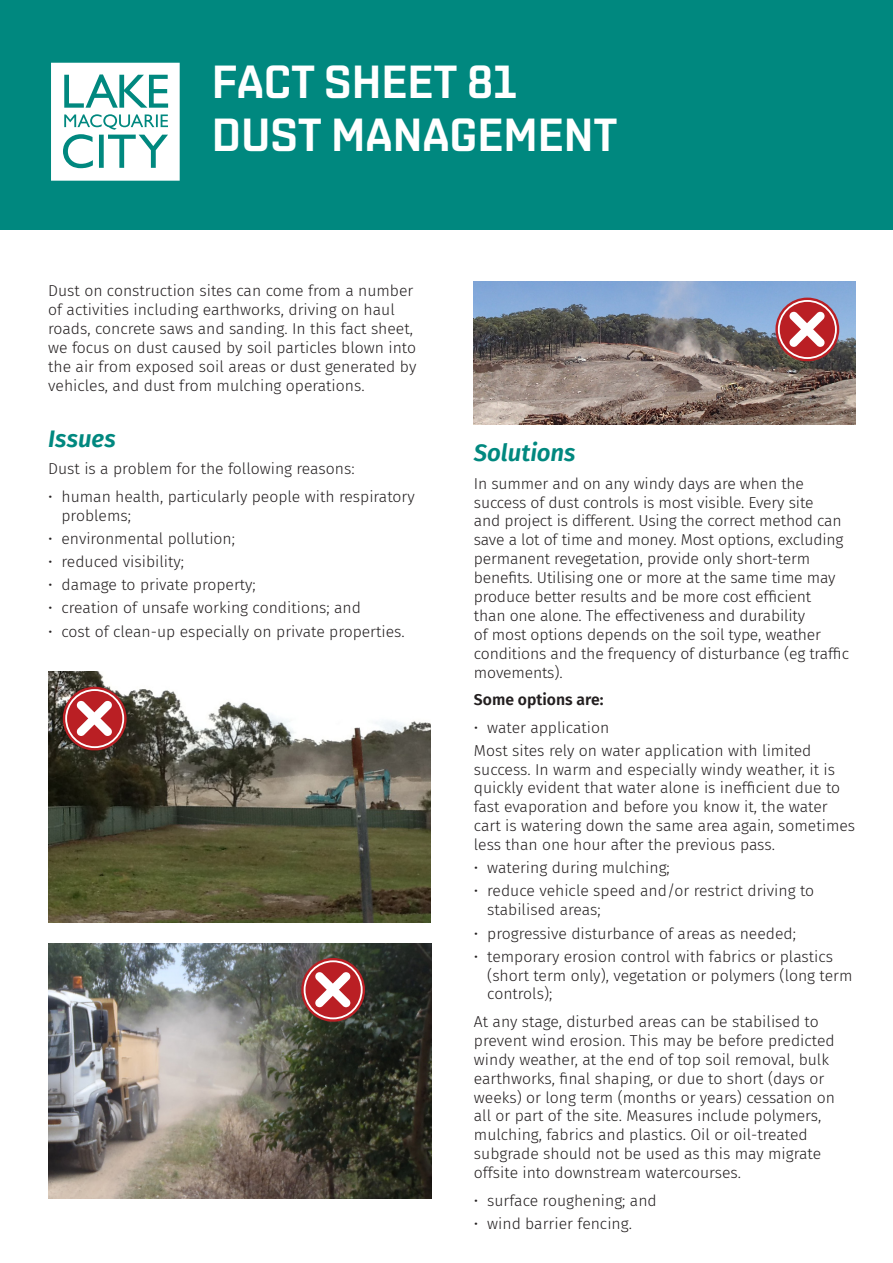
<style>
.page{position:relative;width:893px;height:1263px;background:#fff}
.page>*{position:absolute;margin:0;border:0;box-sizing:border-box;transform-origin:0 0}
.t1{font:600 46.5px "Shentox";color:#fff}
.LAp_subhead_semibold_italic_green_13pt{font:italic 600 24px "Fira Sans";color:#00887f}
.t2{font:300 15.75px/18.9px "Fira Sans";color:#231f20}
.t3{font:600 15.75px "Fira Sans";color:#231f20}
</style>
<div class="page">
<img style="left:48px;top:672px;width:383px;height:250px">
<svg style="left:63px;top:687px;width:64px;height:63px"></svg>
<svg style="left:65px;top:689px;width:59px;height:59px"></svg>
<img style="left:49px;top:943px;width:382px;height:256px">
<svg style="left:301px;top:958px;width:64px;height:63px"></svg>
<svg style="left:304px;top:960px;width:59px;height:59px"></svg>
<img style="left:473px;top:281px;width:383px;height:143px">
<svg style="left:775px;top:298px;width:64px;height:63px"></svg>
<svg style="left:778px;top:300px;width:59px;height:59px"></svg>
<div style="left:0;top:0;width:893px;height:230px;background:#00887f"></div>
<svg style="left:51px;top:63px;width:129px;height:118px"></svg>
<p class="t1" style="left:212px;top:54px;width:306px">FACT SHEET 81</p>
<p class="t1" style="left:212px;top:107px;width:407px">DUST MANAGEMENT</p>
<p class="t2" style="left:48px;top:281px;width:370px">Dust on construction sites can come from a number of activities including earthworks, driving on haul roads, concrete saws and sanding. In this fact sheet, we focus on dust caused by soil particles blown into the air from exposed soil areas or dust generated by vehicles, and dust from mulching operations.</p>
<p class="LAp_subhead_semibold_italic_green_13pt" style="left:48px;top:419px;width:69px">Issues</p>
<p class="t2" style="left:48px;top:459px;width:308px">Dust is a problem for the following reasons:</p>
<p class="t2" style="left:61px;top:487px;width:355px;text-indent:-13px">• human health, particularly people with respiratory problems;</p>
<p class="t2" style="left:48px;top:529px;width:188px">• environmental pollution;</p>
<p class="t2" style="left:48px;top:552px;width:137px">• reduced visibility;</p>
<p class="t2" style="left:48px;top:575px;width:209px">• damage to private property;</p>
<p class="t2" style="left:48px;top:598px;width:314px">• creation of unsafe working conditions; and</p>
<p class="t2" style="left:48px;top:621px;width:358px">• cost of clean-up especially on private properties.</p>
<p class="LAp_subhead_semibold_italic_green_13pt" style="left:474px;top:433px;width:103px">Solutions</p>
<p class="t2" style="left:474px;top:474px;width:377px">In summer and on any windy days are when the success of dust controls is most visible. Every site<br>and project is different. Using the correct method can save a lot of time and money. Most options, excluding permanent revegetation, provide only short-term benefits. Utilising one or more at the same time may produce better results and be more cost efficient<br>than one alone. The effectiveness and durability<br>of most options depends on the soil type, weather conditions and the frequency of disturbance (eg traffic movements).</p>
<p class="t3" style="left:474px;top:687px;width:131px">Some options are:</p>
<p class="t2" style="left:474px;top:717px;width:137px">• water application</p>
<p class="t2" style="left:474px;top:741px;width:383px">Most sites rely on water application with limited success. In warm and especially windy weather, it is quickly evident that water alone is inefficient due to fast evaporation and before you know it, the water cart is watering down the same area again, sometimes less than one hour after the previous pass.</p>
<p class="t2" style="left:474px;top:858px;width:197px">• watering during mulching;</p>
<p class="t2" style="left:487px;top:881px;width:328px;text-indent:-13px">• reduce vehicle speed and/or restrict driving to stabilised areas;</p>
<p class="t2" style="left:474px;top:923px;width:323px">• progressive disturbance of areas as needed;</p>
<p class="t2" style="left:487px;top:947px;width:367px;text-indent:-13px">• temporary erosion control with fabrics or plastics (short term only), vegetation or polymers (long term controls);</p>
<p class="t2" style="left:474px;top:1012px;width:363px">At any stage, disturbed areas can be stabilised to prevent wind erosion. This may be before predicted windy weather, at the end of top soil removal, bulk earthworks, final shaping, or due to short (days or weeks) or long term (months or years) cessation on all or part of the site. Measures include polymers, mulching, fabrics and plastics. Oil or oil-treated subgrade should not be used as this may migrate offsite into downstream watercourses.</p>
<p class="t2" style="left:474px;top:1190px;width:184px">• surface roughening; and</p>
<p class="t2" style="left:474px;top:1214px;width:160px">• wind barrier fencing.</p>
</div>
